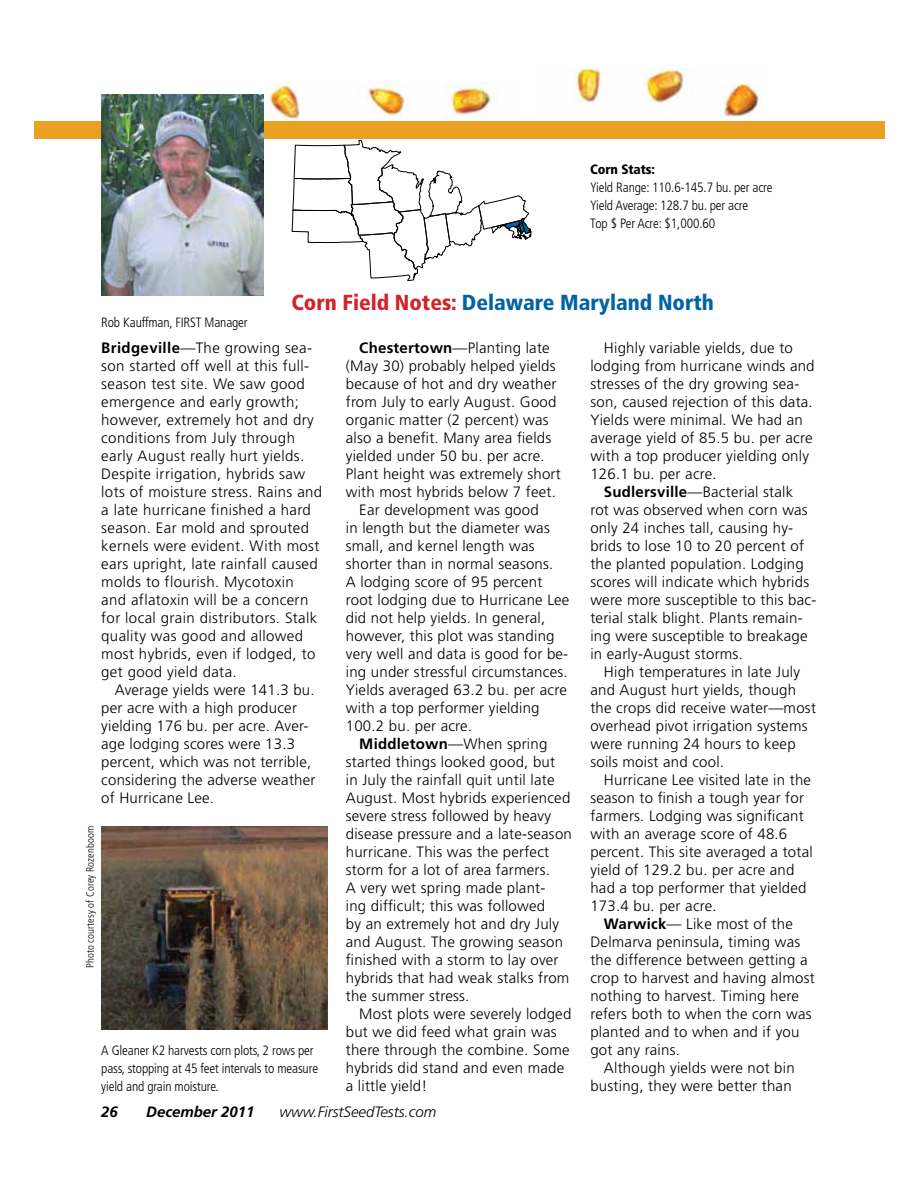
<style>
.page{position:relative;width:918px;height:1188px;background:#fff}
.page>*{position:absolute;margin:0;border:0;box-sizing:border-box;transform-origin:0 0}
.t1{font:900 condensed 21.75px "Frutiger";color:#0063a5}
.t2{font:300 15px/18px "Frutiger";letter-spacing:.015em;color:#000}
.t3{font:italic 300 15px "Frutiger";color:#000}
.t4{font:italic 700 15px "Frutiger";color:#000}
.t5{font:300 condensed 13.5px/18px "Frutiger";letter-spacing:-.01em;color:#000}
.t6{font:900 condensed 13.5px "Frutiger";letter-spacing:-.01em;color:#000}
.t7{font:300 condensed 10.5px "Frutiger";letter-spacing:.01em;color:#000}
.s1{color:#d2232a}
.s2{font-weight:700}
</style>
<div class="page">
<div style="left:34px;top:121px;width:850px;height:18px;background:#eaa022"></div>
<img style="left:269px;top:83px;width:229px;height:38px">
<img style="left:573px;top:68px;width:189px;height:49px">
<svg style="left:292px;top:140px;width:239px;height:141px"></svg>
<img style="left:101px;top:94px;width:162px;height:202px">
<img style="left:101px;top:826px;width:227px;height:203px">
<p class="t5" style="left:101px;top:314px;width:148px">Rob Kauffman, FIRST Manager</p>
<p class="t6" style="left:590px;top:164px;width:66px">Corn Stats:</p>
<p class="t5" style="left:590px;top:179px;width:184px">Yield Range: 110.6-145.7 bu. per acre<br>Yield Average: 128.7 bu. per acre<br>Top $ Per Acre: $1,000.60</p>
<h1 class="t1" style="left:291px;top:294px;width:424px"><span class="s1">Corn Field Notes:</span> Delaware Maryland North</h1>
<p class="t2" style="left:101px;top:339px;width:223px"><span class="s2">Bridgeville</span>—The growing sea&shy;son started off well at this full&shy;season test site. We saw good emergence and early growth; however, extremely hot and dry conditions from July through early August really hurt yields.<br>Despite irrigation, hybrids saw lots of moisture stress. Rains and a late hurricane finished a hard season. Ear mold and sprouted kernels were evident. With most ears upright, late rainfall caused molds to flourish. Mycotoxin and aflatoxin will be a concern for local grain distributors. Stalk quality was good and allowed most hybrids, even if lodged, to get good yield data.</p>
<p class="t2" style="left:101px;top:681px;width:216px;text-indent:14px">Average yields were 141.3 bu. per acre with a high producer yielding 176 bu. per acre. Aver&shy;age lodging scores were 13.3 percent, which was not terrible, considering the adverse weather of Hurricane Lee.</p>
<p class="t7" style="left:86px;top:968px;width:143px;rotate:-90deg">Photo courtesy of Corey Rozenboom</p>
<p class="t5" style="left:101px;top:1042px;width:218px">A Gleaner K2 harvests corn plots, 2 rows per pass, stopping at 45 feet intervals to measure yield and grain moisture.</p>
<p class="t2" style="left:359px;top:339px;width:192px"><span class="s2">Chestertown</span>—Planting late</p>
<p class="t2" style="left:346px;top:357px;width:211px">(May 30) probably helped yields</p>
<p class="t2" style="left:346px;top:375px;width:212px">because of hot and dry weather</p>
<p class="t2" style="left:346px;top:393px;width:212px">from July to early August. Good</p>
<p class="t2" style="left:346px;top:411px;width:204px">organic matter (2 percent) was</p>
<p class="t2" style="left:346px;top:429px;width:207px">also a benefit. Many area fields</p>
<p class="t2" style="left:346px;top:447px;width:200px">yielded under 50 bu. per acre.</p>
<p class="t2" style="left:346px;top:465px;width:217px">Plant height was extremely short</p>
<p class="t2" style="left:346px;top:483px;width:212px">with most hybrids below 7 feet.</p>
<p class="t2" style="left:359px;top:501px;width:181px">Ear development was good</p>
<p class="t2" style="left:346px;top:519px;width:206px">in length but the diameter was</p>
<p class="t2" style="left:346px;top:537px;width:190px">small, and kernel length was</p>
<p class="t2" style="left:346px;top:555px;width:209px">shorter than in normal seasons.</p>
<p class="t2" style="left:346px;top:573px;width:198px">A lodging score of 95 percent</p>
<p class="t2" style="left:346px;top:591px;width:225px">root lodging due to Hurricane Lee</p>
<p class="t2" style="left:346px;top:609px;width:201px">did not help yields. In general,</p>
<p class="t2" style="left:346px;top:627px;width:210px">however, this plot was standing</p>
<p class="t2" style="left:346px;top:645px;width:224px">very well and data is good for be-</p>
<p class="t2" style="left:346px;top:663px;width:223px">ing under stressful circumstances.</p>
<p class="t2" style="left:346px;top:681px;width:223px">Yields averaged 63.2 bu. per acre</p>
<p class="t2" style="left:346px;top:699px;width:195px">with a top performer yielding</p>
<p class="t2" style="left:346px;top:717px;width:128px">100.2 bu. per acre.</p>
<p class="t2" style="left:359px;top:735px;width:190px"><span class="s2">Middletown</span>—When spring</p>
<p class="t2" style="left:346px;top:753px;width:211px">started things looked good, but</p>
<p class="t2" style="left:346px;top:771px;width:210px">in July the rainfall quit until late</p>
<p class="t2" style="left:346px;top:789px;width:226px">August. Most hybrids experienced</p>
<p class="t2" style="left:346px;top:807px;width:207px">severe stress followed by heavy</p>
<p class="t2" style="left:346px;top:825px;width:228px">disease pressure and a late-season</p>
<p class="t2" style="left:346px;top:843px;width:205px">hurricane. This was the perfect</p>
<p class="t2" style="left:346px;top:861px;width:206px">storm for a lot of area farmers.</p>
<p class="t2" style="left:346px;top:879px;width:201px">A very wet spring made plant-</p>
<p class="t2" style="left:346px;top:897px;width:201px">ing difficult; this was followed</p>
<p class="t2" style="left:346px;top:915px;width:215px">by an extremely hot and dry July</p>
<p class="t2" style="left:346px;top:933px;width:219px">and August. The growing season</p>
<p class="t2" style="left:346px;top:951px;width:214px">finished with a storm to lay over</p>
<p class="t2" style="left:346px;top:969px;width:225px">hybrids that had weak stalks from</p>
<p class="t2" style="left:346px;top:987px;width:125px">the summer stress.</p>
<p class="t2" style="left:359px;top:1005px;width:214px">Most plots were severely lodged</p>
<p class="t2" style="left:346px;top:1023px;width:212px">but we did feed what grain was</p>
<p class="t2" style="left:346px;top:1041px;width:225px">there through the combine. Some</p>
<p class="t2" style="left:346px;top:1059px;width:220px">hybrids did stand and even made</p>
<p class="t2" style="left:346px;top:1077px;width:83px">a little yield!</p>
<p class="t4" style="left:101px;top:1106px;width:18px">26</p>
<p class="t4" style="left:146px;top:1106px;width:110px">December 2011</p>
<p class="t3" style="left:280px;top:1106px;width:158px">www.FirstSeedTests.com</p>
<p class="t2" style="left:590px;top:339px;width:226px;text-indent:14px">Highly variable yields, due to lodging from hurricane winds and stresses of the dry growing sea&shy;son, caused rejection of this data.<br>Yields were minimal. We had an average yield of 85.5 bu. per acre with a top producer yielding only<br>126.1 bu. per acre.</p>
<p class="t2" style="left:590px;top:483px;width:228px;text-indent:14px"><span class="s2">Sudlersville</span>—Bacterial stalk<br>rot was observed when corn was only 24 inches tall, causing hy&shy;brids to lose 10 to 20 percent of the planted population. Lodging scores will indicate which hybrids were more susceptible to this bac&shy;terial stalk blight. Plants remain&shy;ing were susceptible to breakage in early-August storms.</p>
<p class="t2" style="left:590px;top:663px;width:227px;text-indent:14px">High temperatures in late July and August hurt yields, though the crops did receive water—most overhead pivot irrigation systems were running 24 hours to keep soils moist and cool.</p>
<p class="t2" style="left:590px;top:771px;width:224px;text-indent:14px">Hurricane Lee visited late in the season to finish a tough year for farmers. Lodging was significant with an average score of 48.6 percent. This site averaged a total yield of 129.2 bu. per acre and had a top performer that yielded<br>173.4 bu. per acre.</p>
<p class="t2" style="left:590px;top:915px;width:226px;text-indent:14px"><span class="s2">Warwick</span>— Like most of the<br>Delmarva peninsula, timing was the difference between getting a crop to harvest and having almost nothing to harvest. Timing here refers both to when the corn was planted and to when and if you got any rains.</p>
<p class="t2" style="left:590px;top:1059px;width:206px;text-align:right">Although yields were not bin busting, they were better than</p>
</div>
